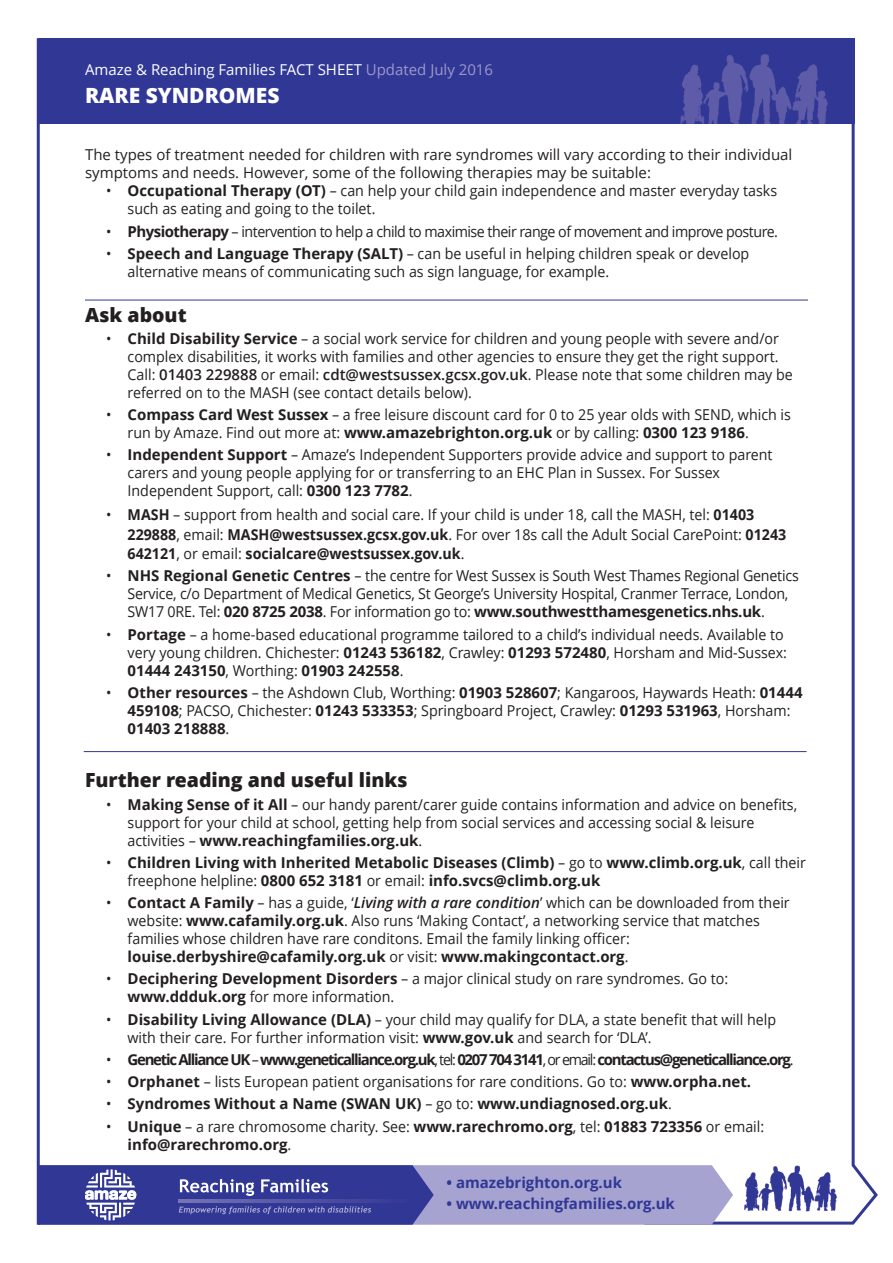
<style>
.page{position:relative;width:893px;height:1263px;background:#fff}
.page>*{position:absolute;margin:0;border:0;box-sizing:border-box;transform-origin:0 0}
.t1{font:800 21px "Open Sans";color:#fff}
.t2{font:800 19.5px "Open Sans";color:#231f20}
.t3{font:15px/18px "Open Sans";color:#231f20;scale:.95 1}
.t4{font:700 15px/18px "Open Sans";color:#231f20}
.t5{font:15px/18px "Open Sans";color:#231f20}
.t6{font:700 15px "Open Sans";letter-spacing:-.085em;color:#231f20}
.t7{font:15px "Open Sans";letter-spacing:-.035em;color:#231f20;scale:.95 1}
.t8{font:700 15px "Open Sans";color:#303795}
.t9{font:15px "Open Sans";color:#fff}
.s1{color:#9e98ca}
.s2{font-weight:700}
.s3{font-weight:600}
.s4{font-weight:400}
.s5{font-weight:600;font-style:italic}
</style>
<div class="page">
<div style="left:38px;top:38px;width:817px;height:85px;background:#303795"></div>
<svg style="left:641px;top:54px;width:237px;height:1171px"></svg>
<img style="left:744px;top:1165px;width:94px;height:49px">
<svg style="left:40px;top:1165px;width:693px;height:60px;background:#7374b6"></svg>
<img style="left:179px;top:1199px;width:233px;height:3px">
<hr style="left:37px;top:38px;width:3px;height:1187px;background:#303795">
<hr style="left:85px;top:300px;width:723px;height:1px;background:#303795">
<hr style="left:84px;top:751px;width:723px;height:1px;background:#303795">
<p class="t9" style="left:85px;top:59px;width:410px">Amaze &amp; Reaching Families FAct Sheet <span class="s1">Updated July 2016</span></p>
<h1 class="t1" style="left:85px;top:81px;width:196px">rare syndromes</h1>
<p class="t5" style="left:85px;top:145px;width:709px">the types of treatment needed for children with rare syndromes will vary according to their individual symptoms and needs. however, some of the following therapies may be suitable:</p>
<p class="t3" style="left:128px;top:181px;width:685px;text-indent:-21px">• <span class="s2">Occupational Therapy (OT)</span> – can help your child gain independence and master everyday tasks such as eating and going to the toilet.</p>
<p class="t7" style="left:106px;top:221px;width:709px">• <span class="s2">Physiotherapy</span> – intervention to help a child to maximise their range of movement and improve posture.</p>
<p class="t3" style="left:128px;top:244px;width:656px;text-indent:-21px">• <span class="s2">Speech and Language Therapy (SALT)</span> – can be useful in helping children speak or develop alternative means of communicating such as sign language, for example.</p>
<h2 class="t2" style="left:85px;top:301px;width:103px">ask about</h2>
<p class="t3" style="left:128px;top:329px;width:702px;text-indent:-21px">• <span class="s2">Child Disability Service</span> – a social work service for children and young people with severe and/or complex disabilities, it works with families and other agencies to ensure they get the right support. call: <span class="s3">01403 229888</span> or email: <span class="s3">cdt@westsussex.gcsx.gov.uk</span>. Please note that some children may be referred on to the MASh (see contact details below).</p>
<p class="t3" style="left:128px;top:405px;width:700px;text-indent:-21px">• <span class="s2">Compass Card West Sussex</span> – a free leisure discount card for 0 to 25 year olds with SeND, which is run by Amaze. Find out more at: <span class="s2">www.amazebrighton.org.uk</span> or by calling: <span class="s2">0300 123 9186</span>.</p>
<p class="t3" style="left:128px;top:445px;width:680px;text-indent:-21px">• <span class="s2">Independent Support</span> – Amaze’s Independent Supporters provide advice and support to parent carers and young people applying for or transferring to an ehc Plan in Sussex. For Sussex<br>Independent Support, call: <span class="s2">0300 123 7782</span>.</p>
<p class="t3" style="left:128px;top:504px;width:695px;line-height:19.5px;text-indent:-21px">• <span class="s2">MASH</span> – support from health and social care. If your child is under 18, call the MASh, tel: <span class="s2">01403<br>229888</span>, email: <span class="s2">MASH@westsussex.gcsx.gov.uk</span>. For over 18s call the Adult Social carePoint: <span class="s2">01243<br>642121</span>, or email: <span class="s2">socialcare@westsussex.gov.uk</span>.</p>
<p class="t3" style="left:128px;top:566px;width:708px;text-indent:-21px">• <span class="s2">NHS Regional Genetic Centres</span> – the centre for West Sussex is South West thames Regional Genetics<br>Service, c/o Department of Medical Genetics, St George’s University hospital, cranmer terrace, London,<br>SW17 0Re. tel: <span class="s2">020 8725 2038</span>. For information go to: <span class="s2">www.southwestthamesgenetics.nhs.uk</span>.</p>
<p class="t3" style="left:128px;top:625px;width:696px;text-indent:-21px">• <span class="s2">Portage</span> – a home-based educational programme tailored to a child’s individual needs. Available to very young children. chichester: <span class="s2">01243 536182</span>, crawley: <span class="s2">01293 572480</span>, horsham and Mid-Sussex:<br><span class="s2">01444 243150</span>, Worthing: <span class="s2">01903 242558</span>.</p>
<p class="t3" style="left:128px;top:683px;width:712px;text-indent:-21px">• <span class="s2">Other resources</span> – the Ashdown club, Worthing: <span class="s2">01903 528607</span>; Kangaroos, haywards heath: <span class="s2">01444<br>459108</span>; PAcSO, chichester: <span class="s2">01243 533353</span>; Springboard Project, crawley: <span class="s2">01293 531963</span>, horsham:<br><span class="s2">01403 218888</span>.</p>
<h2 class="t2" style="left:85px;top:766px;width:324px">Further reading and useful links</h2>
<p class="t3" style="left:128px;top:795px;width:706px;text-indent:-21px">• <span class="s2">Making Sense of it All</span> – our handy parent/carer guide contains information and advice on benefits, support for your child at school, getting help from social services and accessing social &amp; leisure activities – <span class="s2">www.reachingfamilies.org.uk</span>.</p>
<p class="t4" style="left:128px;top:853px;width:680px;text-indent:-21px"><span class="s4">•</span> Children Living with Inherited Metabolic Diseases (Climb) <span class="s4">– go to</span> www.climb.org.uk<span class="s4">, call their freephone helpline:</span> 0800 652 3181 <span class="s4">or email:</span> info.svcs@climb.org.uk</p>
<p class="t3" style="left:128px;top:893px;width:699px;text-indent:-21px">• <span class="s2">Contact A Family</span> – has a guide, ‘<span class="s5">Living with a rare condition</span>’ which can be downloaded from their website: <span class="s2">www.cafamily.org.uk</span>. Also runs ‘Making contact’, a networking service that matches families whose children have rare conditons. email the family linking officer: <span class="s2">louise.derbyshire@cafamily.org.uk</span> or visit: <span class="s2">www.makingcontact.org</span>.</p>
<p class="t3" style="left:128px;top:970px;width:634px;text-indent:-21px">• <span class="s2">Deciphering Development Disorders</span> – a major clinical study on rare syndromes. Go to: <span class="s2">www.ddduk.org</span> for more information.</p>
<p class="t3" style="left:128px;top:1010px;width:684px;text-indent:-21px">• <span class="s2">Disability Living Allowance (DLA)</span> – your child may qualify for DLA, a state benefit that will help with their care. For further information visit: <span class="s2">www.gov.uk</span> and search for ‘DLA’.</p>
<p class="t6" style="left:106px;top:1049px;width:689px"><span class="s4">•</span> Genetic Alliance UK <span class="s4">–</span> www.geneticalliance.org.uk<span class="s4">, tel:</span> 0207 704 3141<span class="s4">, or email:</span> contactus@geneticalliance.org<span class="s4">.</span></p>
<p class="t3" style="left:106px;top:1072px;width:680px">• <span class="s2">Orphanet</span> – lists european patient organisations for rare conditions. Go to: <span class="s2">www.orpha.net.</span></p>
<p class="t4" style="left:106px;top:1095px;width:567px"><span class="s4">•</span> Syndromes Without a Name (SWAN UK) <span class="s4">– go to:</span> www.undiagnosed.org.uk<span class="s4">.</span></p>
<p class="t4" style="left:128px;top:1117px;width:638px;text-indent:-21px"><span class="s4">•</span> Unique <span class="s4">– a rare chromosome charity. See:</span> www.rarechromo.org<span class="s4">, tel:</span> 01883 723356 <span class="s4">or email: </span>info@rarechromo.org<span class="s4">.</span></p>
<p class="t8" style="left:446px;top:1172px;width:177px">• amazebrighton.org.uk</p>
<p class="t8" style="left:446px;top:1193px;width:230px">• www.reachingfamilies.org.uk</p>
</div>
